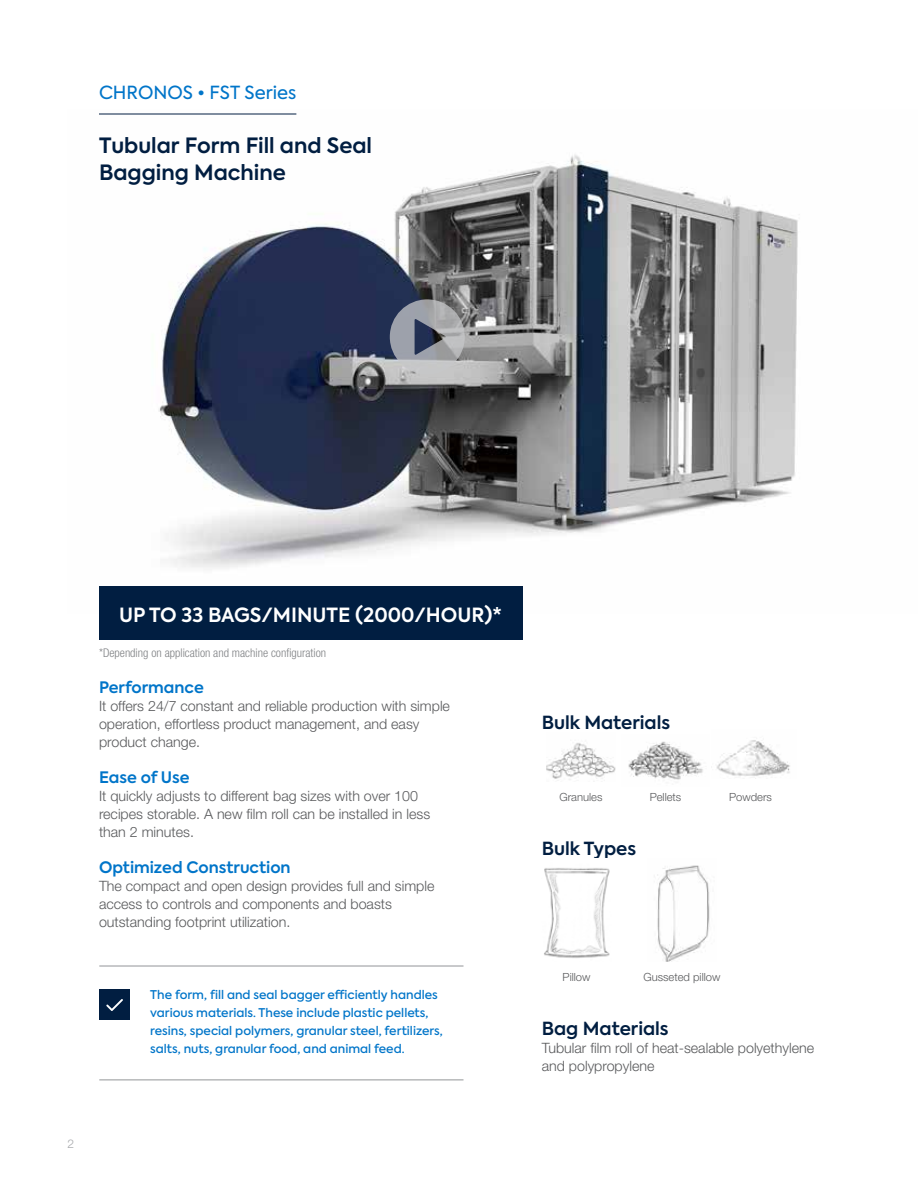
<style>
.page{position:relative;width:918px;height:1188px;background:#fff}
.page>*{position:absolute;margin:0;border:0;box-sizing:border-box;transform-origin:0 0}
.t1{font:600 21px/27px "Axiforma";color:#011e41}
.t2{font:600 19.5px "Axiforma";color:#fff}
.t3{font:600 18px "Axiforma";color:#011e41}
.t4{font:18px "Axiforma";color:#0075c9}
.t5{font:600 15.75px "Axiforma";color:#0075c9}
.t6{font:300 14.25px/18px "Helvetica Neue LT Std";color:#58595b}
.t7{font:500 12px/18px "Axiforma";color:#0075c9}
.t8{font:300 condensed 12px "Helvetica Neue LT Std";color:#808285}
.t9{font:300 12px "Helvetica Neue LT Std";color:#a7a9ac}
.t10{font:300 11.25px "Helvetica Neue LT Std";color:#58595b}
</style>
<div class="page">
<img style="left:99px;top:113px;width:699px;height:500px">
<img style="left:546px;top:743px;width:70px;height:37px">
<img style="left:716px;top:740px;width:74px;height:36px">
<img style="left:628px;top:741px;width:75px;height:39px">
<div style="left:99px;top:990px;width:31px;height:30px;background:#011e41"></div>
<svg style="left:106px;top:999px;width:17px;height:12px"></svg>
<img style="left:657px;top:865px;width:53px;height:97px">
<hr style="left:99px;top:114px;width:197px;height:1px;background:#011e41">
<hr style="left:99px;top:1080px;width:365px;height:1px;background:#939598">
<hr style="left:99px;top:966px;width:365px;height:1px;background:#939598">
<img style="left:544px;top:868px;width:66px;height:90px">
<div style="left:99px;top:586px;width:423px;height:54px;background:#011e41"></div>
<svg style="left:390px;top:299px;width:75px;height:75px;background:#91959d"></svg>
<p class="t4" style="left:99px;top:81px;width:199px">CHRONOS • FST Series</p>
<h1 class="t1" style="left:99px;top:132px;width:275px">Tubular Form Fill and Seal<br>Bagging Machine</h1>
<h2 class="t2" style="left:119px;top:602px;width:384px">UP TO 33 BAGS/MINUTE (2000/HOUR)*</h2>
<h2 class="t2" style="left:182px;top:601px;width:214px">900 BAGS PER HOUR*</h2>
<p class="t8" style="left:99px;top:646px;width:229px">*Depending on application and machine configuration</p>
<p class="t5" style="left:99px;top:677px;width:106px">Performance</p>
<p class="t6" style="left:99px;top:697px;width:353px">It offers 24/7 constant and reliable production with simple operation, effortless product management, and easy product change.</p>
<p class="t5" style="left:99px;top:767px;width:92px">Ease of Use</p>
<p class="t6" style="left:99px;top:787px;width:333px">It quickly adjusts to different bag sizes with over 100 recipes storable. A new film roll can be installed in less than 2 minutes.</p>
<p class="t5" style="left:99px;top:857px;width:193px">Optimized Construction</p>
<p class="t6" style="left:99px;top:877px;width:337px">The compact and open design provides full and simple access to controls and components and boasts outstanding footprint utilization.</p>
<p class="t7" style="left:150px;top:986px;width:294px">The form, fill and seal bagger efficiently handles various materials. These include plastic pellets, resins, special polymers, granular steel, fertilizers, salts, nuts, granular food, and animal feed.</p>
<p class="t9" style="left:68px;top:1136px;width:8px">2</p>
<p class="t3" style="left:542px;top:710px;width:130px">Bulk Materials</p>
<p class="t10" style="left:559px;top:790px;width:45px">Granules</p>
<p class="t10" style="left:650px;top:790px;width:33px">Pellets</p>
<p class="t10" style="left:729px;top:790px;width:44px">Powders</p>
<p class="t3" style="left:542px;top:836px;width:96px">Bulk Types</p>
<p class="t10" style="left:563px;top:970px;width:29px">Pillow</p>
<p class="t10" style="left:643px;top:970px;width:79px">Gusseted pillow</p>
<p class="t3" style="left:542px;top:1016px;width:128px">Bag Materials</p>
<p class="t6" style="left:542px;top:1039px;width:274px">Tubular film roll of heat-sealable polyethylene and polypropylene</p>
</div>
